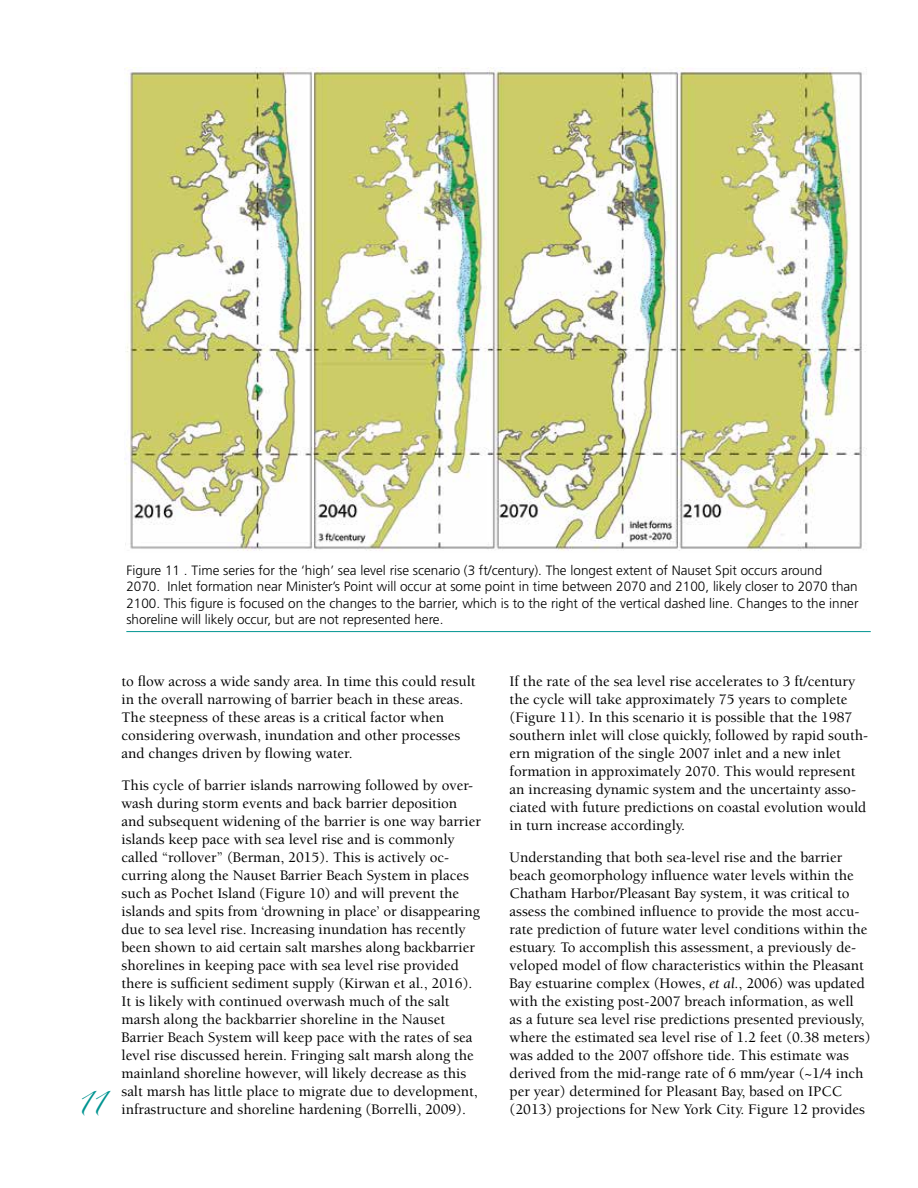
<style>
.page{position:relative;width:918px;height:1188px;background:#fff}
.page>*{position:absolute;margin:0;border:0;box-sizing:border-box;transform-origin:0 0}
.t1{font:21px "Zapfino";color:#009491}
.t2{font:500 15px/18px "Berkeley";color:#000}
.t3{font:300 13.5px/16.5px "Frutiger";color:#000}
.s1{font-weight:400;font-style:italic}
</style>
<div class="page">
<hr style="left:126px;top:631px;width:745px;height:1px;background:#009491">
<img style="left:124px;top:68px;width:743px;height:483px">
<p class="t3" style="left:126px;top:562px;width:734px">Figure 11 . Time series for the ‘high’ sea level rise scenario (3 ft/century). The longest extent of Nauset Spit occurs around 2070. Inlet formation near Minister’s Point will occur at some point in time between 2070 and 2100, likely closer to 2070 than 2100. This figure is focused on the changes to the barrier, which is to the right of the vertical dashed line. Changes to the inner shoreline will likely occur, but are not represented here.</p>
<h1 class="t1" style="left:76px;top:1095px;width:30px">11</h1>
<p class="t2" style="left:122px;top:673px;width:356px">to flow across a wide sandy area. In time this could result in the overall narrowing of barrier beach in these areas.<br>The steepness of these areas is a critical factor when considering overwash, inundation and other processes and changes driven by flowing water.</p>
<p class="t2" style="left:122px;top:776px;width:361px">This cycle of barrier islands narrowing followed by over&shy;wash during storm events and back barrier deposition and subsequent widening of the barrier is one way barrier islands keep pace with sea level rise and is commonly called “rollover” (Berman, 2015). This is actively oc&shy;curring along the Nauset Barrier Beach System in places such as Pochet Island (Figure 10) and will prevent the islands and spits from ‘drowning in place’ or disappearing due to sea level rise. Increasing inundation has recently been shown to aid certain salt marshes along backbarrier shorelines in keeping pace with sea level rise provided there is sufficient sediment supply (Kirwan et al., 2016).<br>It is likely with continued overwash much of the salt marsh along the backbarrier shoreline in the Nauset Barrier Beach System will keep pace with the rates of sea level rise discussed herein. Fringing salt marsh along the mainland shoreline however, will likely decrease as this salt marsh has little place to migrate due to development, infrastructure and shoreline hardening (Borrelli, 2009).</p>
<p class="t2" style="left:510px;top:673px;width:360px">If the rate of the sea level rise accelerates to 3 ft/century the cycle will take approximately 75 years to complete (Figure 11). In this scenario it is possible that the 1987 southern inlet will close quickly, followed by rapid south&shy;ern migration of the single 2007 inlet and a new inlet formation in approximately 2070. This would represent an increasing dynamic system and the uncertainty asso&shy;ciated with future predictions on coastal evolution would in turn increase accordingly.</p>
<p class="t2" style="left:510px;top:848px;width:363px">Understanding that both sea-level rise and the barrier beach geomorphology influence water levels within the Chatham Harbor/Pleasant Bay system, it was critical to assess the combined influence to provide the most accu&shy;rate prediction of future water level conditions within the estuary. To accomplish this assessment, a previously de&shy;veloped model of flow characteristics within the Pleasant Bay estuarine complex (Howes, <span class="s1">et al.</span>, 2006) was updated with the existing post-2007 breach information, as well<br>as a future sea level rise predictions presented previously, where the estimated sea level rise of 1.2 feet (0.38 meters) was added to the 2007 offshore tide. This estimate was derived from the mid-range rate of 6 mm/year (~1/4 inch per year) determined for Pleasant Bay, based on IPCC (2013) projections for New York City. Figure 12 provides</p>
</div>
